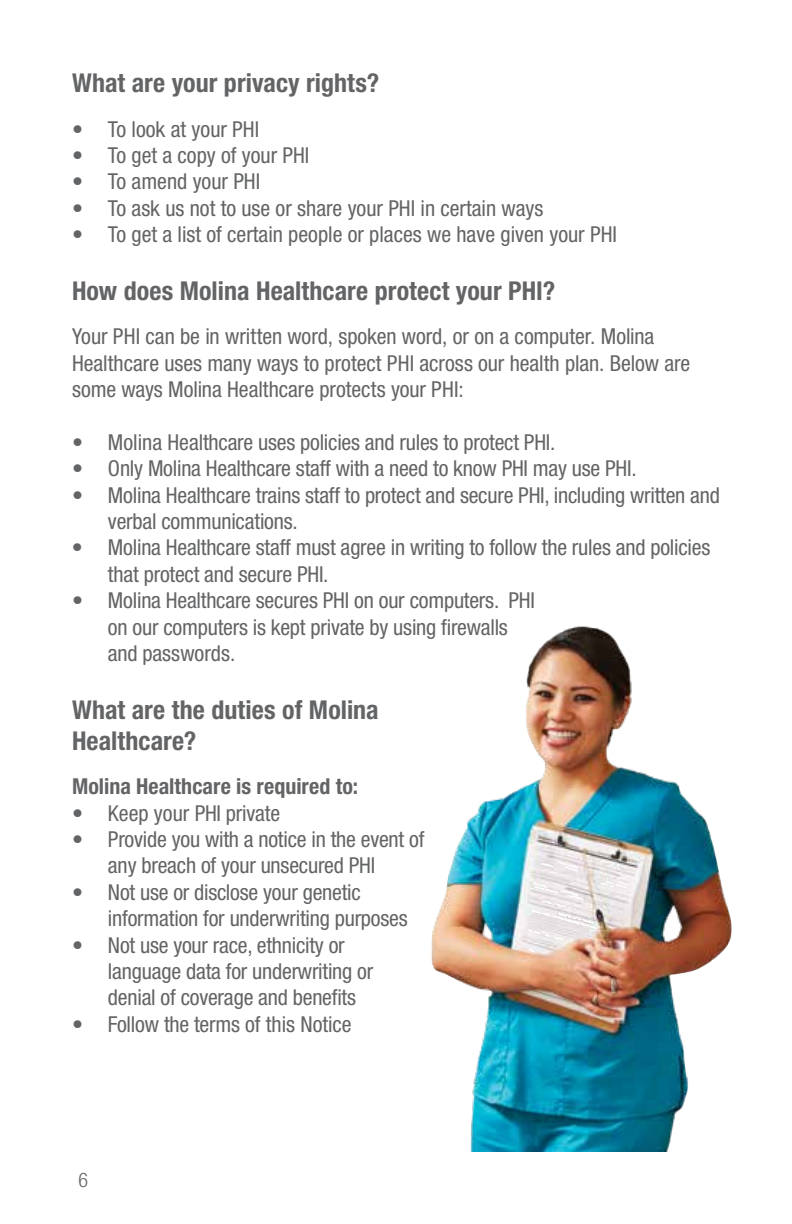
<style>
.page{position:relative;width:792px;height:1224px;background:#fff}
.page>*{position:absolute;margin:0;border:0;box-sizing:border-box;transform-origin:0 0}
.t1{font:700 condensed 26px/31.2px "Helvetica Neue";letter-spacing:.005em;color:#636466}
.t2{font:condensed 22px/26.4px "Helvetica Neue";letter-spacing:-.01em;color:#636466}
.t3{font:700 condensed 22px "Helvetica Neue";color:#636466}
.t4{font:300 condensed 20px "Helvetica Neue";color:#636466}
</style>
<div class="page">
<img style="left:431px;top:626px;width:301px;height:526px">
<h3 class="t1" style="left:72px;top:67px;width:309px">What are your privacy rights?</h3>
<p class="t2" style="left:72px;top:115px;width:189px">• To look at your PHI</p>
<p class="t2" style="left:72px;top:142px;width:239px">• To get a copy of your PHI</p>
<p class="t2" style="left:72px;top:168px;width:190px">• To amend your PHI</p>
<p class="t2" style="left:72px;top:195px;width:473px">• To ask us not to use or share your PHI in certain ways</p>
<p class="t2" style="left:72px;top:221px;width:546px">• To get a list of certain people or places we have given your PHI</p>
<h3 class="t1" style="left:72px;top:275px;width:485px">How does Molina Healthcare protect your PHI?</h3>
<p class="t2" style="left:72px;top:323px;width:620px">Your PHI can be in written word, spoken word, or on a computer. Molina<br>Healthcare uses many ways to protect PHI across our health plan. Below are some ways Molina Healthcare protects your PHI:</p>
<p class="t2" style="left:72px;top:429px;width:485px">• Molina Healthcare uses policies and rules to protect PHI.</p>
<p class="t2" style="left:72px;top:455px;width:566px">• Only Molina Healthcare staff with a need to know PHI may use PHI.</p>
<p class="t2" style="left:108px;top:481px;width:614px;text-indent:-36px">• Molina Healthcare trains staff to protect and secure PHI, including written and verbal communications.</p>
<p class="t2" style="left:108px;top:534px;width:604px;text-indent:-36px">• Molina Healthcare staff must agree in writing to follow the rules and policies that protect and secure PHI.</p>
<p class="t2" style="left:108px;top:587px;width:428px;text-indent:-36px">• Molina Healthcare secures PHI on our computers. PHI on our computers is kept private by using firewalls and passwords.</p>
<h3 class="t1" style="left:72px;top:693px;width:308px">What are the duties of Molina<br>Healthcare?</h3>
<p class="t3" style="left:72px;top:773px;width:288px">Molina Healthcare is required to:</p>
<p class="t2" style="left:72px;top:799px;width:210px">• Keep your PHI private</p>
<p class="t2" style="left:72px;top:826px;width:354px;text-align:center">• Provide you with a notice in the event of any breach of your unsecured PHI</p>
<p class="t2" style="left:108px;top:879px;width:301px;text-indent:-36px">• Not use or disclose your genetic information for underwriting purposes</p>
<p class="t2" style="left:108px;top:931px;width:267px;text-indent:-36px">• Not use your race, ethnicity or language data for underwriting or denial of coverage and benefits</p>
<p class="t2" style="left:72px;top:1011px;width:281px">• Follow the terms of this Notice</p>
<p class="t4" style="left:78px;top:1168px;width:11px">6</p>
</div>
